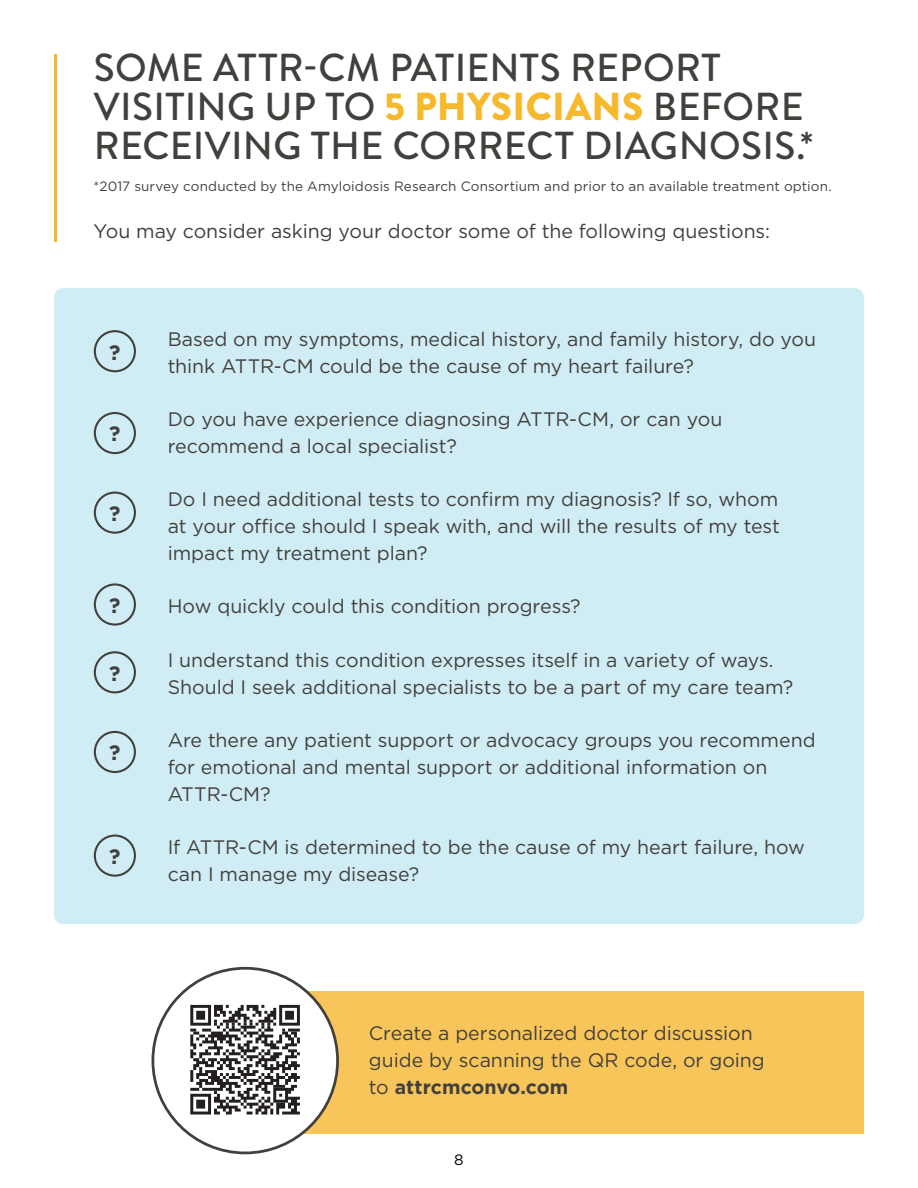
<style>
.page{position:relative;width:918px;height:1188px;background:#fff}
.page>*{position:absolute;margin:0;border:0;box-sizing:border-box;transform-origin:0 0}
.Headline{font:500 39px/39px "Brandon Grotesque";letter-spacing:.005em;color:#42403d}
.t1{font:700 20.85px "Gotham";color:#42403d}
.Headline-2{font:19.5px/27px "Gotham";letter-spacing:-.005em;color:#42403d}
.t2{font:15px "Gotham";color:#000}
.Main_Body_Copy{font:13.5px "Gotham";letter-spacing:.01em;color:#42403d}
.s1{font-weight:900;color:#f6b82c}
.s2{font-weight:700}
</style>
<div class="page">
<div style="left:54px;top:288px;width:810px;height:636px;background:#d0edf5;border-radius:9px"></div>
<div style="left:94px;top:330px;width:42px;height:42px;border:2px solid #42403d;border-radius:50%"></div>
<div style="left:94px;top:412px;width:42px;height:42px;border:2px solid #42403d;border-radius:50%"></div>
<div style="left:94px;top:492px;width:42px;height:42px;border:2px solid #42403d;border-radius:50%"></div>
<div style="left:94px;top:583px;width:42px;height:43px;border:2px solid #42403d;border-radius:50%"></div>
<div style="left:94px;top:651px;width:42px;height:42px;border:2px solid #42403d;border-radius:50%"></div>
<div style="left:94px;top:731px;width:42px;height:42px;border:2px solid #42403d;border-radius:50%"></div>
<div style="left:94px;top:835px;width:42px;height:42px;border:2px solid #42403d;border-radius:50%"></div>
<hr style="left:54px;top:54px;width:2px;height:187px;background:#f6b82c">
<div style="left:232px;top:991px;width:632px;height:143px;background:#f8c55a"></div>
<div style="left:153px;top:968px;width:185px;height:185px;background:#fff;border-radius:50%"></div>
<svg style="left:190px;top:1005px;width:110px;height:110px"></svg>
<p class="Headline" style="left:94px;top:49px;width:721px">SOME ATTR-CM PATIENTS REPORT<br>VISITING UP TO <span class="s1">5 PHYSICIANS</span> BEFORE<br>RECEIVING THE CORRECT DIAGNOSIS.*</p>
<p class="Main_Body_Copy" style="left:94px;top:178px;width:740px">*2017 survey conducted by the Amyloidosis Research Consortium and prior to an available treatment option.</p>
<p class="Headline-2" style="left:94px;top:218px;width:678px">You may consider asking your doctor some of the following questions:</p>
<p class="t1" style="left:109px;top:338px;width:13px">?</p>
<p class="t1" style="left:109px;top:420px;width:13px">?</p>
<p class="t1" style="left:109px;top:500px;width:13px">?</p>
<p class="t1" style="left:109px;top:592px;width:13px">?</p>
<p class="t1" style="left:109px;top:659px;width:13px">?</p>
<p class="t1" style="left:109px;top:739px;width:13px">?</p>
<p class="t1" style="left:109px;top:843px;width:13px">?</p>
<p class="Headline-2" style="left:168px;top:325px;width:650px">Based on my symptoms, medical history, and family history, do you think ATTR-CM could be the cause of my heart failure?</p>
<p class="Headline-2" style="left:168px;top:405px;width:556px">Do you have experience diagnosing ATTR-CM, or can you recommend a local specialist?</p>
<p class="Headline-2" style="left:168px;top:485px;width:614px;text-align:justify">Do I need additional tests to confirm my diagnosis? If so, whom at your office should I speak with, and will the results of my test impact my treatment plan?</p>
<p class="Headline-2" style="left:168px;top:593px;width:415px">How quickly could this condition progress?</p>
<p class="Headline-2" style="left:168px;top:646px;width:627px">I understand this condition expresses itself in a variety of ways.<br>Should I seek additional specialists to be a part of my care team?</p>
<p class="Headline-2" style="left:168px;top:726px;width:650px">Are there any patient support or advocacy groups you recommend for emotional and mental support or additional information on<br>ATTR-CM?</p>
<p class="Headline-2" style="left:168px;top:833px;width:639px">If ATTR-CM is determined to be the cause of my heart failure, how can I manage my disease?</p>
<p class="Headline-2" style="left:369px;top:1019px;width:385px">Create a personalized doctor discussion</p>
<p class="Headline-2" style="left:369px;top:1046px;width:397px">guide by scanning the QR code, or going to <span class="s2">attrcmconvo.com</span></p>
<p class="t2" style="left:454px;top:1151px;width:11px">8</p>
</div>
